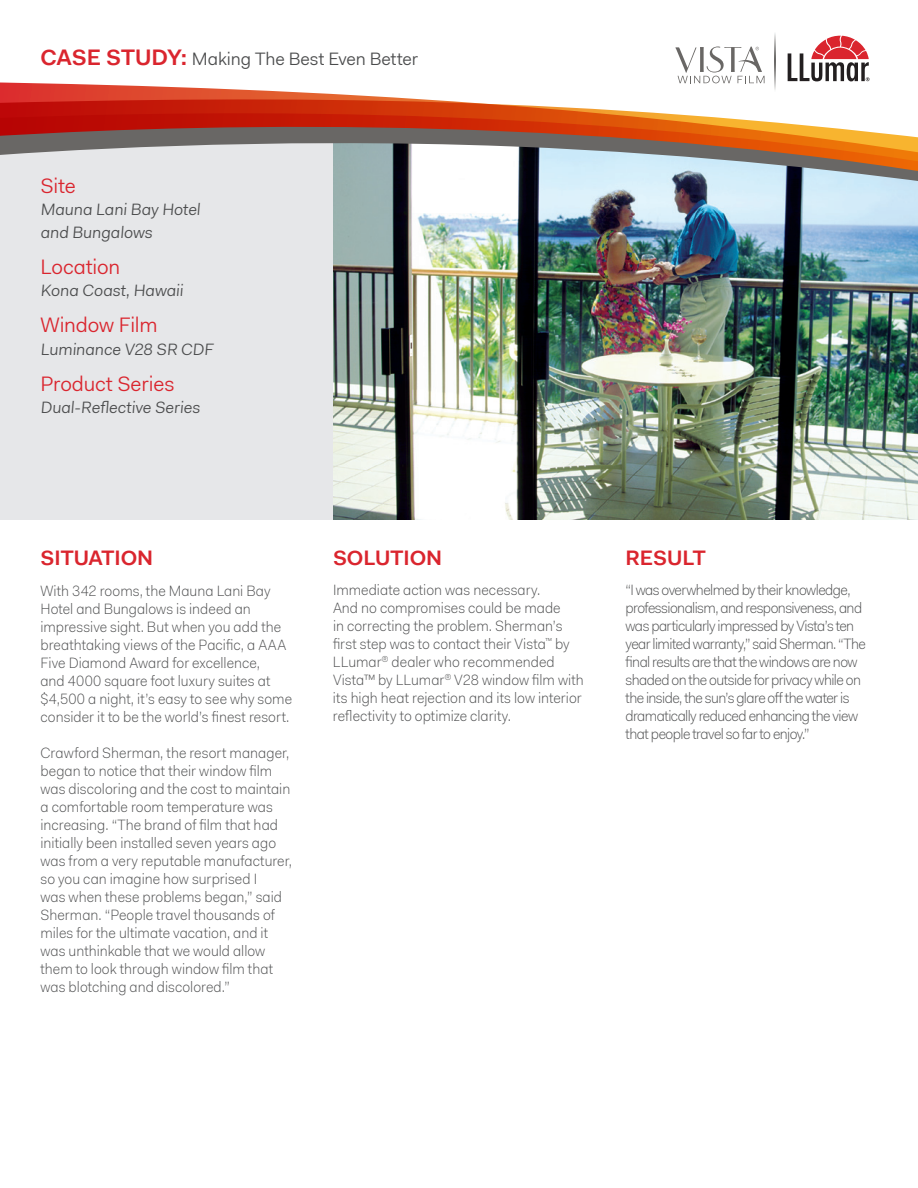
<style>
.page{position:relative;width:918px;height:1188px;background:#fff}
.page>*{position:absolute;margin:0;border:0;box-sizing:border-box;transform-origin:0 0}
.t1{font:21px "L Lumar Fakt Pro Blond";letter-spacing:-.005em;color:#da252e}
.t2{font:600 21px "L Lumar Fakt Pro";color:#da252e}
.t3{font:18px "L Lumar Fakt Pro Blond";color:#4b4c4d}
.t4{font:16.5px/22.5px "L Lumar Fakt Pro Blond";color:#4b4c4d}
.t5{font:300 15px/18px "L Lumar Fakt Pro";color:#4b4c4d;scale:.96 1}
.t6{font:300 15px/18px "L Lumar Fakt Pro";letter-spacing:-.035em;color:#4b4c4d;scale:.96 1}
.s1{font-family:"L Lumar Fakt Pro";font-weight:600;font-size:22.5px;color:#da252e}
</style>
<div class="page">
<div style="left:0;top:137px;width:333px;height:383px;background:#e6e7e9"></div>
<img style="left:333px;top:293px;width:585px;height:227px">
<img style="left:0;top:33px;width:918px;height:260px">
<p class="t3" style="left:40px;top:47px;width:379px"><span class="s1">CASE STUDY:</span> Making The Best Even Better</p>
<h1 class="t1" style="left:40px;top:172px;width:37px">Site</h1>
<p class="t4" style="left:40px;top:198px;width:163px">Mauna Lani Bay Hotel and Bungalows</p>
<h1 class="t1" style="left:40px;top:253px;width:81px">Location</h1>
<p class="t4" style="left:40px;top:279px;width:146px">Kona Coast, Hawaii</p>
<h1 class="t1" style="left:40px;top:311px;width:119px">Window Film</h1>
<p class="t4" style="left:40px;top:338px;width:176px">Luminance V28 SR CDF</p>
<h1 class="t1" style="left:40px;top:370px;width:135px">Product Series</h1>
<p class="t4" style="left:40px;top:396px;width:163px">Dual-Reflective Series</p>
<h1 class="t2" style="left:40px;top:544px;width:114px">SITUATION</h1>
<p class="t5" style="left:40px;top:582px;width:264px">With 342 rooms, the Mauna Lani Bay Hotel and Bungalows is indeed an impressive sight. But when you add the breathtaking views of the Pacific, a AAA Five Diamond Award for excellence,<br>and 4000 square foot luxury suites at $4,500 a night, it’s easy to see why some consider it to be the world’s finest resort.</p>
<p class="t5" style="left:40px;top:744px;width:263px">Crawford Sherman, the resort manager, began to notice that their window film was discoloring and the cost to maintain a comfortable room temperature was increasing. “The brand of film that had initially been installed seven years ago was from a very reputable manufacturer, so you can imagine how surprised I<br>was when these problems began,” said Sherman. “People travel thousands of miles for the ultimate vacation, and it was unthinkable that we would allow them to look through window film that was blotching and discolored.”</p>
<h1 class="t2" style="left:333px;top:544px;width:111px">SOLUTION</h1>
<p class="t5" style="left:333px;top:581px;width:263px">Immediate action was necessary.<br>And no compromises could be made<br>in correcting the problem. Sherman’s first step was to contact their Vista<sup>™</sup> by LLumar<sup>®</sup> dealer who recommended Vista™ by LLumar<sup>®</sup> V28 window film with its high heat rejection and its low interior reflectivity to optimize clarity.</p>
<h1 class="t2" style="left:626px;top:544px;width:82px">RESULT</h1>
<p class="t6" style="left:626px;top:581px;width:252px">“I was overwhelmed by their knowledge, professionalism, and responsiveness, and was particularly impressed by Vista’s ten year limited warranty,” said Sherman. “The final results are that the windows are now shaded on the outside for privacy while on the inside, the sun’s glare off the water is dramatically reduced enhancing the view that people travel so far to enjoy.”</p>
</div>
